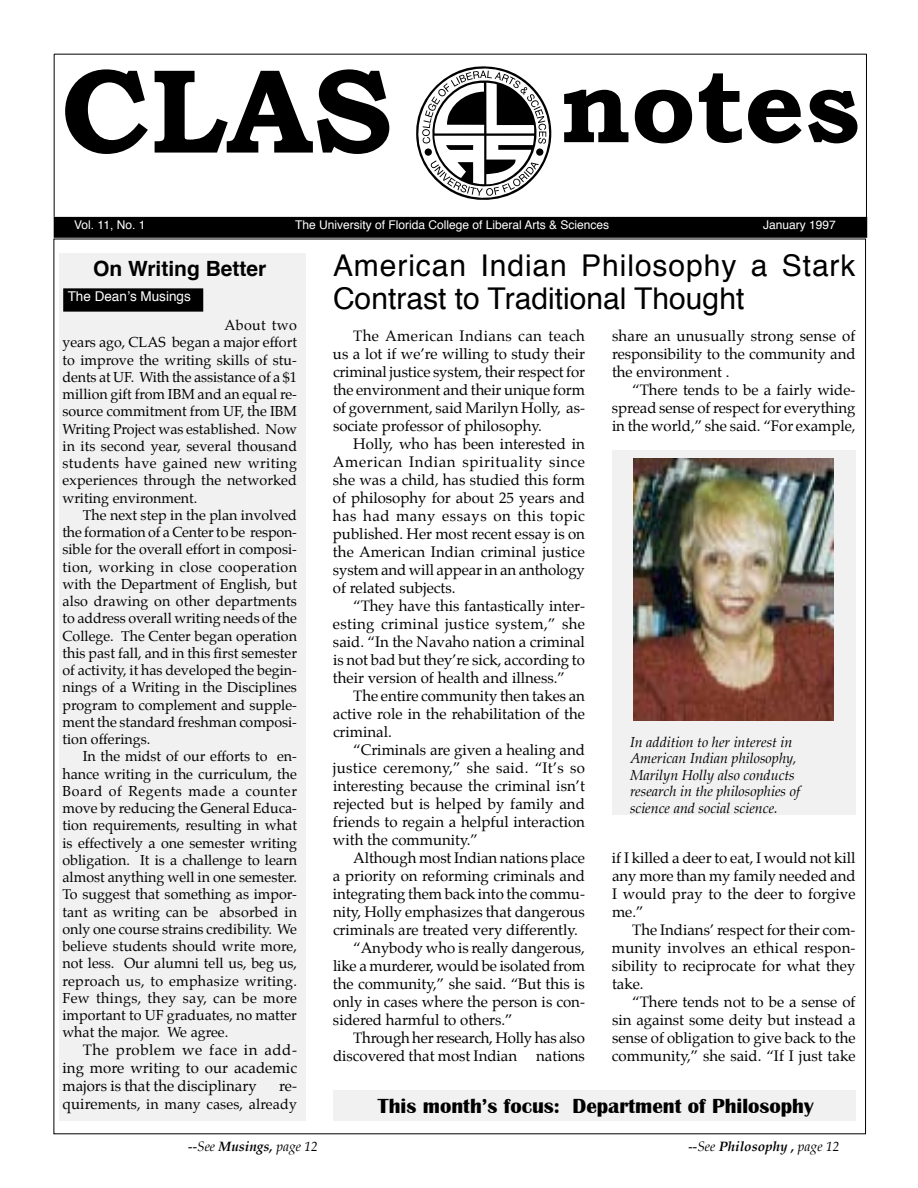
<style>
.page{position:relative;width:918px;height:1188px;background:#fff}
.page>*{position:absolute;margin:0;border:0;box-sizing:border-box;transform-origin:0 0}
.t1{font:700 120px "Bookman Old Style";color:#000}
.t2{font:700 105px "Bookman Old Style";color:#000}
.t3{font:30px/33px "Helvetica";letter-spacing:.03em;color:#000}
.t4{font:700 21px "Britannic";color:#000}
.t5{font:700 21px "Helvetica";color:#000}
.t6{font:15px/18px "Palatino";color:#000;text-align:justify}
.t7{font:14.25px/17.2px "Palatino";color:#000;text-align:justify}
.t8{font:italic 14.25px/16.5px "Palatino";color:#000}
.t9{font:italic 13.5px "Palatino";color:#000}
.t10{font:13.5px "Helvetica";color:#fff}
.t11{font:12px "Helvetica";color:#fff}
.s1{font-size:15px}
.s2{font-weight:700}
</style>
<div class="page">
<div style="left:59px;top:253px;width:247px;height:867px;background:#f1f1f2"></div>
<div style="left:64px;top:289px;width:138px;height:22px;background:#000"></div>
<div style="left:63px;top:288px;width:140px;height:24px;border:2px solid #000"></div>
<div style="left:333px;top:1090px;width:523px;height:30px;background:#f1f1f2"></div>
<div style="left:54px;top:217px;width:813px;height:20px;background:#000"></div>
<hr style="left:54px;top:54px;width:1px;height:163px;background:#000">
<hr style="left:54px;top:54px;width:813px;height:1px;background:#000">
<hr style="left:866px;top:54px;width:1px;height:165px;background:#000">
<svg style="left:416px;top:66px;width:136px;height:134px"></svg>
<div style="left:536px;top:148px;width:7px;height:8px;background:#000;border-radius:50%"></div>
<div style="left:425px;top:148px;width:7px;height:8px;background:#000;border-radius:50%"></div>
<div style="left:612px;top:451px;width:244px;height:364px;background:#f1f1f2"></div>
<img style="left:633px;top:459px;width:201px;height:261px">
<h1 class="t1" style="left:61px;top:40px;width:333px">CLAS</h1>
<h2 class="t2" style="left:560px;top:43px;width:302px">notes</h2>
<p class="t11" style="left:74px;top:214px;width:73px">Vol. 11, No. 1</p>
<p class="t11" style="left:295px;top:214px;width:316px">The University of Florida College of Liberal Arts &amp; Sciences</p>
<p class="t11" style="left:763px;top:214px;width:74px">January 1997</p>
<h3 class="t5" style="left:93px;top:250px;width:175px">On Writing Better</h3>
<p class="t7" style="left:62px;top:318px;width:236px;text-indent:162px">About two years ago, CLAS began a major effort to improve the writing skills of stu&shy;dents at UF. With the assistance of a $1 million gift from IBM and an equal re&shy;source commitment from UF, the IBM Writing Project was established. Now in its second year, several thousand students have gained new writing experiences through the networked writing environment.</p>
<p class="t7" style="left:62px;top:508px;width:236px;text-indent:20px">The next step in the plan involved the formation of a Center to be respon&shy;sible for the overall effort in composi&shy;tion, working in close cooperation with the Department of English, but also drawing on other departments to address overall writing needs of the College. The Center began operation this past fall, and in this first semester of activity, it has developed the begin&shy;nings of a Writing in the Disciplines program to complement and supple&shy;ment the standard freshman composi&shy;tion offerings.</p>
<p class="t7" style="left:62px;top:749px;width:236px;text-indent:20px">In the midst of our efforts to en&shy;hance writing in the curriculum, the Board of Regents made a counter move by reducing the General Educa&shy;tion requirements, resulting in what is effectively a one semester writing obligation. It is a challenge to learn almost anything well in one semester.<br>To suggest that something as impor&shy;tant as writing can be absorbed in only one course strains credibility. We believe students should write more, not less. Our alumni tell us, beg us, reproach us, to emphasize writing.<br>Few things, they say, can be more important to UF graduates, no matter what the major. We agree.</p>
<p class="t6" style="left:62px;top:1042px;width:236px;text-indent:20px">The problem we face in add&shy;ing more writing to our academic majors is that the disciplinary</p>
<p class="t10" style="left:68px;top:285px;width:125px">The Dean’s Musings</p>
<p class="t6" style="left:279px;top:1078px;width:19px">re-</p>
<p class="t7" style="left:62px;top:1097px;width:236px"><span class="s1">quire</span>ments, in many cases, already</p>
<h3 class="t3" style="left:333px;top:248px;width:524px">American Indian Philosophy a Stark<br>Contrast to Traditional Thought</h3>
<p class="t6" style="left:333px;top:329px;width:254px;text-indent:20px">The American Indians can teach us a lot if we’re willing to study their criminal justice system, their respect for the environment and their unique form of government, said Marilyn Holly, as&shy;sociate professor of philosophy.</p>
<p class="t6" style="left:333px;top:437px;width:254px;text-indent:20px">Holly, who has been interested in American Indian spirituality since she was a child, has studied this form of philosophy for about 25 years and has had many essays on this topic published. Her most recent essay is on the American Indian criminal justice system and will appear in an anthology of related subjects.</p>
<p class="t6" style="left:333px;top:599px;width:254px;text-indent:20px">“They have this fantastically inter&shy;esting criminal justice system,” she said. “In the Navaho nation a criminal is not bad but they’re sick, according to their version of health and illness.”</p>
<p class="t6" style="left:333px;top:689px;width:253px;text-indent:20px">The entire community then takes an active role in the rehabilitation of the criminal.</p>
<p class="t6" style="left:333px;top:743px;width:254px;text-indent:20px">“Criminals are given a healing and justice ceremony,” she said. “It’s so interesting because the criminal isn’t rejected but is helped by family and friends to regain a helpful interaction with the community.”</p>
<p class="t6" style="left:353px;top:851px;width:233px">Although most Indian nations place</p>
<p class="t6" style="left:333px;top:869px;width:253px">a priority on reforming criminals and</p>
<p class="t6" style="left:333px;top:887px;width:254px">integrating them back into the commu-</p>
<p class="t6" style="left:333px;top:905px;width:254px">nity, Holly emphasizes that dangerous</p>
<p class="t6" style="left:333px;top:923px;width:246px">criminals are treated very differently.</p>
<p class="t6" style="left:353px;top:941px;width:233px">“Anybody who is really dangerous,</p>
<p class="t6" style="left:333px;top:959px;width:253px">like a murderer, would be isolated from</p>
<p class="t6" style="left:333px;top:977px;width:254px">the community,” she said. “But this is</p>
<p class="t6" style="left:333px;top:995px;width:253px">only in cases where the person is con-</p>
<p class="t6" style="left:333px;top:1013px;width:181px">sidered harmful to others.”</p>
<p class="t6" style="left:353px;top:1031px;width:233px">Through her research, Holly has also</p>
<p class="t6" style="left:333px;top:1049px;width:186px">discovered that most Indian</p>
<p class="t6" style="left:536px;top:1049px;width:50px">nations</p>
<p class="t6" style="left:612px;top:329px;width:245px">share an unusually strong sense of responsibility to the community and the environment .</p>
<p class="t6" style="left:612px;top:383px;width:245px;text-indent:20px">“There tends to be a fairly wide&shy;spread sense of respect for everything in the world,” she said. “For example,</p>
<p class="t8" style="left:630px;top:735px;width:171px">In addition to her interest in<br>American Indian philosophy,<br>Marilyn Holly also conducts research in the philosophies of science and social science.</p>
<p class="t6" style="left:612px;top:851px;width:245px">if I killed a deer to eat, I would not kill any more than my family needed and I would pray to the deer to forgive me.”</p>
<p class="t6" style="left:612px;top:923px;width:245px;text-indent:20px">The Indians’ respect for their com&shy;munity involves an ethical respon&shy;sibility to reciprocate for what they take.</p>
<p class="t6" style="left:612px;top:995px;width:245px;text-indent:20px">“There tends not to be a sense of sin against some deity but instead a sense of obligation to give back to the community,” she said. “If I just take</p>
<h3 class="t4" style="left:378px;top:1094px;width:437px">This month’s focus: Department of Philosophy</h3>
<p class="t9" style="left:188px;top:1139px;width:131px">--See <span class="s2">Musings,</span> page 12</p>
<p class="t9" style="left:688px;top:1138px;width:153px">--See <span class="s2">Philosophy ,</span> page 12</p>
</div>
